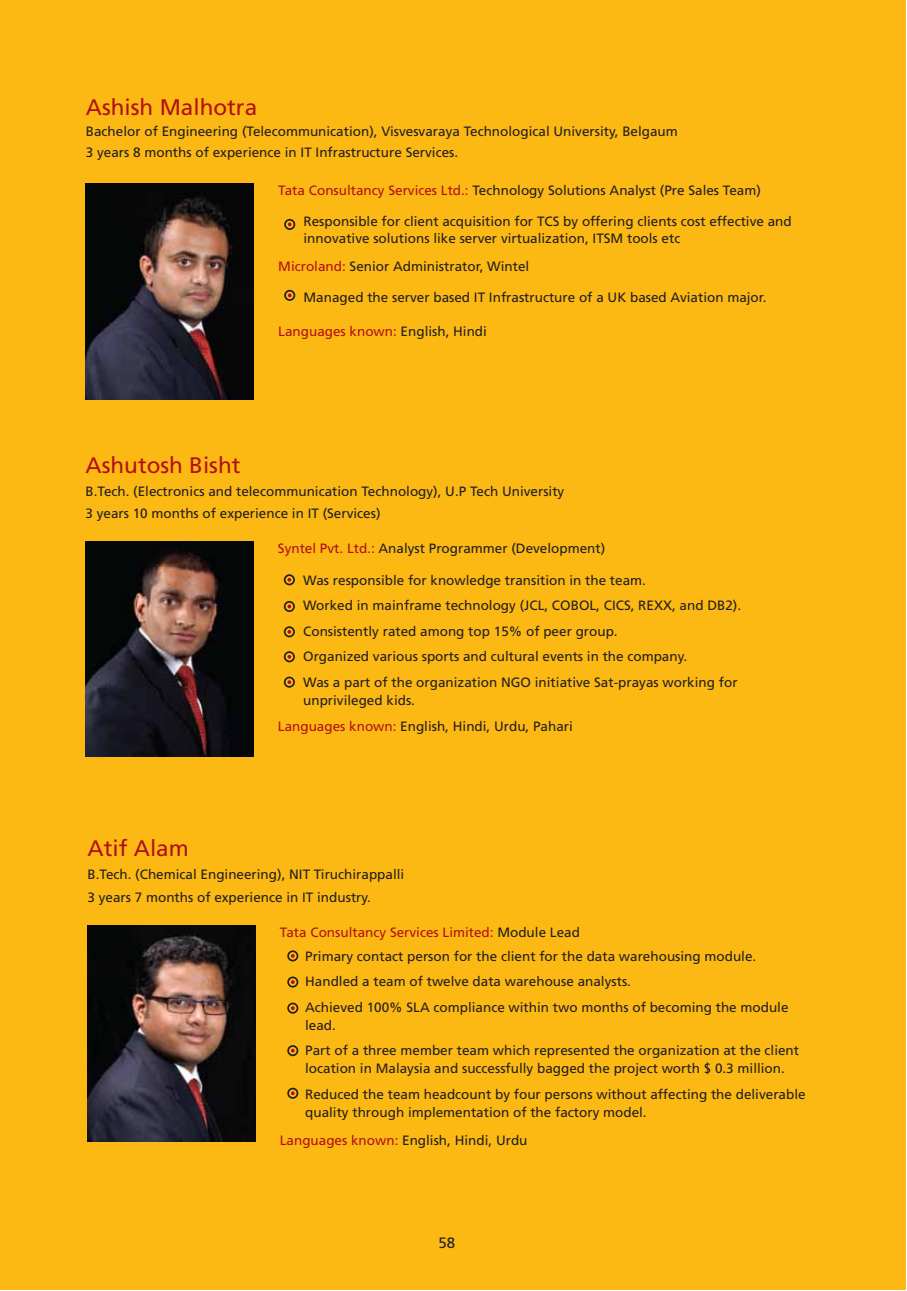
<style>
.page{position:relative;width:907px;height:1291px;background:#fff}
.page>*{position:absolute;margin:0;border:0;box-sizing:border-box;transform-origin:0 0}
.t1{font:22.5px "Frutiger";color:#b11116}
.t2{font:15px "Frutiger";color:#231f20}
.t3{font:13.5px/25.5px "Frutiger";color:#231f20}
.t4{font:13.5px "Frutiger";color:#b11116}
.s1{color:#b11116}
.s2{color:#231f20}
</style>
<div class="page">
<div style="left:0;top:1px;width:906px;height:1288px;background:#fdb913"></div>
<svg style="left:284px;top:219px;width:11px;height:11px"></svg>
<svg style="left:284px;top:290px;width:11px;height:11px"></svg>
<svg style="left:284px;top:574px;width:11px;height:11px"></svg>
<svg style="left:284px;top:601px;width:11px;height:11px"></svg>
<svg style="left:284px;top:626px;width:11px;height:11px"></svg>
<svg style="left:284px;top:651px;width:11px;height:11px"></svg>
<svg style="left:284px;top:676px;width:11px;height:11px"></svg>
<svg style="left:287px;top:950px;width:11px;height:11px"></svg>
<svg style="left:287px;top:976px;width:11px;height:11px"></svg>
<svg style="left:287px;top:1002px;width:11px;height:11px"></svg>
<svg style="left:287px;top:1045px;width:11px;height:10px"></svg>
<svg style="left:287px;top:1087px;width:11px;height:11px"></svg>
<img style="left:86px;top:184px;width:167px;height:215px">
<img style="left:85px;top:541px;width:168px;height:215px">
<img style="left:88px;top:925px;width:167px;height:215px">
<p class="t1" style="left:86px;top:93px;width:173px">Ashish Malhotra</p>
<p class="t3" style="left:86px;top:120px;width:593px;line-height:21px">Bachelor of Engineering (Telecommunication), Visvesvaraya Technological University, Belgaum<br>3 years 8 months of experience in IT Infrastructure Services.</p>
<p class="t3" style="left:278px;top:178px;width:484px"><span class="s1">Tata Consultancy Services Ltd.:</span> Technology Solutions Analyst (Pre Sales Team)</p>
<p class="t3" style="left:303px;top:213px;width:489px;line-height:16.5px">Responsible for client acquisition for TCS by offering clients cost effective and innovative solutions like server virtualization, ITSM tools etc</p>
<p class="t3" style="left:278px;top:253px;width:252px"><span class="s1">Microland:</span> Senior Administrator, Wintel</p>
<p class="t3" style="left:303px;top:284px;width:464px">Managed the server based IT Infrastructure of a UK based Aviation major.</p>
<p class="t4" style="left:278px;top:323px;width:210px">Languages known: <span class="s2">English, Hindi</span></p>
<p class="t1" style="left:85px;top:452px;width:157px">Ashutosh Bisht</p>
<p class="t3" style="left:85px;top:479px;width:480px;line-height:22.5px">B.Tech. (Electronics and telecommunication Technology), U.P Tech University<br>3 years 10 months of experience in IT (Services)</p>
<p class="t3" style="left:278px;top:535px;width:329px"><span class="s1">Syntel Pvt. Ltd.:</span> Analyst Programmer (Development)</p>
<p class="t3" style="left:303px;top:567px;width:439px">Was responsible for knowledge transition in the team.<br>Worked in mainframe technology (JCL, COBOL, CICS, REXX, and DB2).<br>Consistently rated among top 15% of peer group.<br>Organized various sports and cultural events in the company.<br>Was a part of the organization NGO initiative Sat-prayas working for</p>
<p class="t3" style="left:278px;top:687px;width:296px;text-indent:25px">unprivileged kids.<br><span class="s1">Languages known:</span> English, Hindi, Urdu, Pahari</p>
<p class="t1" style="left:87px;top:835px;width:103px">Atif Alam</p>
<p class="t3" style="left:87px;top:862px;width:318px;line-height:22.5px">B.Tech. (Chemical Engineering), NIT Tiruchirappalli<br>3 years 7 months of experience in IT industry.</p>
<p class="t4" style="left:280px;top:924px;width:301px">Tata Consultancy Services Limited: <span class="s2">Module Lead</span></p>
<p class="t3" style="left:305px;top:942px;width:485px">Primary contact person for the client for the data warehousing module.<br>Handled a team of twelve data warehouse analysts.<br>Achieved 100% SLA compliance within two months of becoming the module</p>
<p class="t3" style="left:305px;top:1011px;width:495px">lead.<br>Part of a three member team which represented the organization at the client</p>
<p class="t3" style="left:305px;top:1055px;width:502px">location in Malaysia and successfully bagged the project worth $ 0.3 million.<br>Reduced the team headcount by four persons without affecting the deliverable</p>
<p class="t3" style="left:305px;top:1098px;width:343px">quality through implementation of the factory model.</p>
<p class="t3" style="left:280px;top:1126px;width:249px"><span class="s1">Languages known:</span> English, Hindi, Urdu</p>
<p class="t2" style="left:438px;top:1233px;width:18px">58</p>
</div>
